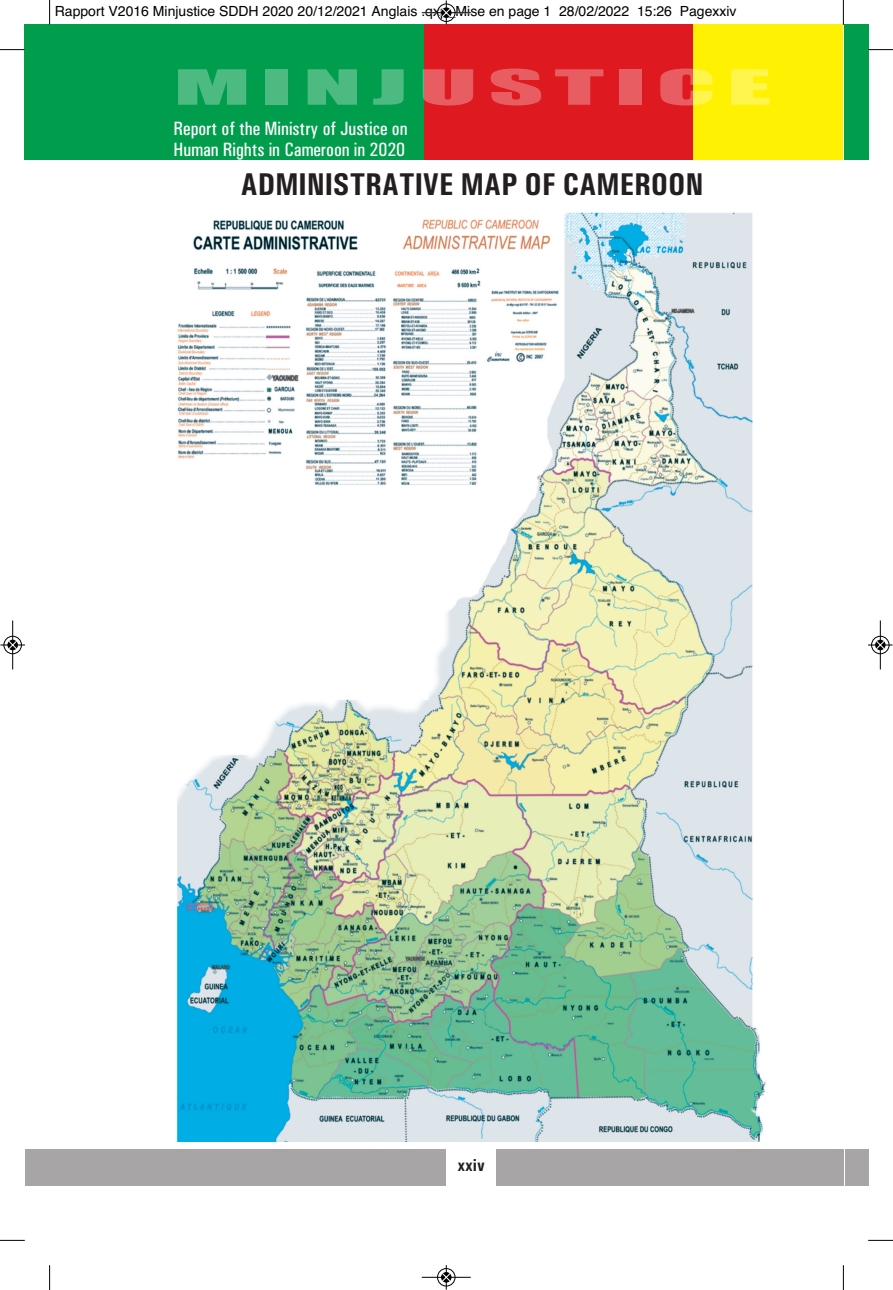
<style>
.page{position:relative;width:893px;height:1290px;background:#fff}
.page>*{position:absolute;margin:0;border:0;box-sizing:border-box;transform-origin:0 0}
.t1{font:44.8px "Impact";letter-spacing:.1em;color:rgb(255 255 255/.3);scale:2.4 1}
.t2{font:700 condensed 31.5px "Univers";color:#231f20}
.t3{font:500 condensed 19.25px/21px "Univers";color:#fff}
.t4{font:700 condensed 17.5px "Univers";color:#231f20}
.t5{font:14px "Helvetica";color:#000}
</style>
<div class="page">
<div style="left:25px;top:1149px;width:818px;height:36px;background:#a7a5a5"></div>
<div style="left:446px;top:1146px;width:50px;height:42px;background:#fff"></div>
<div style="left:424px;top:25px;width:269px;height:135px;background:#de1920"></div>
<div style="left:693px;top:25px;width:150px;height:135px;background:#fff101"></div>
<div style="left:25px;top:25px;width:399px;height:135px;background:#009d4c"></div>
<div style="left:844px;top:25px;width:24px;height:135px;background:#009d4c"></div>
<div style="left:845px;top:1149px;width:23px;height:36px;background:#a7a5a5"></div>
<img style="left:176px;top:212px;width:590px;height:929px">
<svg style="left:49px;top:0;width:1px;height:25px"></svg>
<svg style="left:0;top:49px;width:25px;height:1px"></svg>
<svg style="left:843px;top:0;width:1px;height:25px"></svg>
<svg style="left:868px;top:49px;width:25px;height:1px"></svg>
<svg style="left:49px;top:1265px;width:1px;height:25px"></svg>
<svg style="left:0;top:1240px;width:25px;height:1px"></svg>
<svg style="left:843px;top:1265px;width:1px;height:25px"></svg>
<svg style="left:868px;top:1240px;width:25px;height:1px"></svg>
<div style="left:437px;top:3px;width:19px;height:19px;border:1px solid #fff;border-radius:50%"></div>
<hr style="left:422px;top:12px;width:49px;height:1px;background:#000">
<div style="left:437px;top:4px;width:18px;height:18px;border:1px solid #000;border-radius:50%"></div>
<svg style="left:442px;top:0;width:9px;height:25px"></svg>
<div style="left:437px;top:1268px;width:19px;height:18px;border:1px solid #fff;border-radius:50%"></div>
<hr style="left:422px;top:1277px;width:49px;height:1px;background:#000">
<div style="left:437px;top:1268px;width:18px;height:18px;border:1px solid #000;border-radius:50%"></div>
<svg style="left:442px;top:1265px;width:9px;height:24px"></svg>
<div style="left:3px;top:636px;width:19px;height:18px;border:1px solid #fff;border-radius:50%"></div>
<hr style="left:12px;top:620px;width:1px;height:49px;background:#000">
<div style="left:4px;top:636px;width:18px;height:18px;border:1px solid #000;border-radius:50%"></div>
<svg style="left:0;top:640px;width:25px;height:9px"></svg>
<div style="left:871px;top:636px;width:19px;height:18px;border:1px solid #fff;border-radius:50%"></div>
<hr style="left:880px;top:620px;width:1px;height:49px;background:#000">
<div style="left:871px;top:636px;width:18px;height:18px;border:1px solid #000;border-radius:50%"></div>
<svg style="left:868px;top:640px;width:24px;height:9px"></svg>
<p class="t5" style="left:55px;top:3px;width:683px">Rapport V2016 Minjustice SDDH 2020 20/12/2021 Anglais .qxp_Mise en page 1 28/02/2022 15:26 Pagexxiv</p>
<h1 class="t1" style="left:174px;top:63px;width:251px">MINJUSTICE</h1>
<h3 class="t3" style="left:174px;top:118px;width:235px">Report of the Ministry of Justice on<br>Human Rights in Cameroon in 2020</h3>
<h2 class="t2" style="left:241px;top:166px;width:464px">ADMINISTRATIVE MAP OF CAMEROON</h2>
<p class="t4" style="left:457px;top:1154px;width:29px">xxiv</p>
</div>
